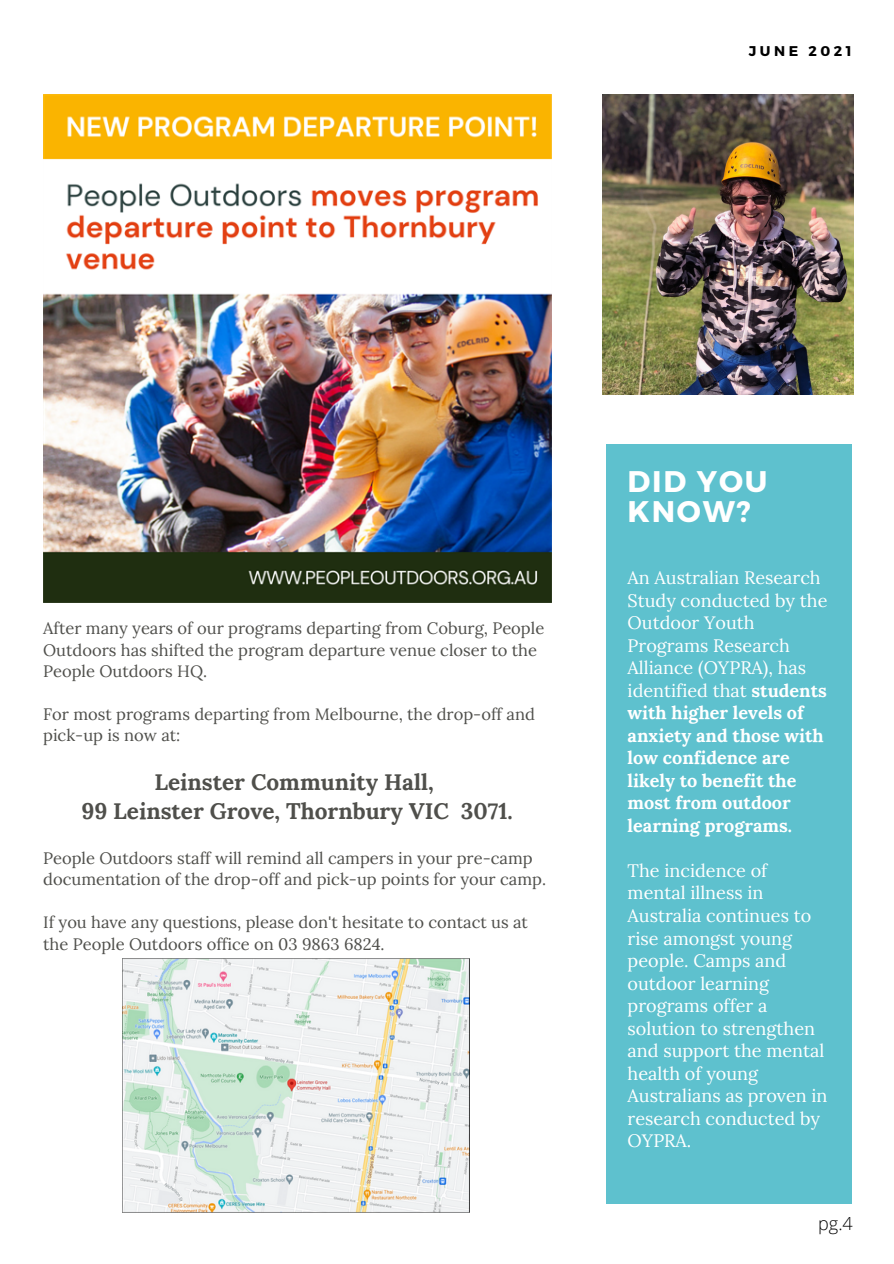
<style>
.page{position:relative;width:894px;height:1264px;background:#fff}
.page>*{position:absolute;margin:0;border:0;box-sizing:border-box;transform-origin:0 0}
.t1{font:700 29.85px/30.5px "Montserrat";letter-spacing:.06em;color:#fff}
.t2{font:700 22.5px "Lora";color:#4f4f4b}
.t3{font:700 18px/22.5px "Lora";color:#fff}
.t4{font:18px/22.5px "Lora";color:#fff}
.t5{font:300 18px "Open Sans";color:#000}
.t6{font:16.5px/21.5px "Lora";color:#4f4f4b}
.t7{font:700 14.1px "Montserrat";letter-spacing:.25em;color:#000}
.s1{font-weight:400}
</style>
<div class="page">
<div style="left:606px;top:444px;width:245px;height:760px;background:#5ec1ce"></div>
<img style="left:602px;top:95px;width:250px;height:299px">
<img style="left:43px;top:95px;width:508px;height:507px">
<img style="left:122px;top:958px;width:347px;height:254px">
<p class="t7" style="left:748px;top:42px;width:104px">JUNE 2021</p>
<p class="t6" style="left:43px;top:617px;width:502px">After many years of our programs departing from Coburg, People<br>Outdoors has shifted the program departure venue closer to the<br>People Outdoors HQ.</p>
<p class="t6" style="left:43px;top:703px;width:493px">For most programs departing from Melbourne, the drop-off and pick-up is now at:</p>
<p class="t2" style="left:154px;top:767px;width:281px">Leinster Community Hall,</p>
<p class="t2" style="left:81px;top:796px;width:432px">99 Leinster Grove, Thornbury VIC 3071.</p>
<p class="t6" style="left:43px;top:847px;width:504px">People Outdoors staff will remind all campers in your pre-camp documentation of the drop-off and pick-up points for your camp.</p>
<p class="t6" style="left:43px;top:911px;width:486px">If you have any questions, please don't hesitate to contact us at the People Outdoors office on 03 9863 6824.</p>
<p class="t1" style="left:627px;top:464px;width:141px">DID YOU<br>KNOW?</p>
<p class="t3" style="left:627px;top:566px;width:201px"><span class="s1">An Australian Research<br>Study conducted by the<br>Outdoor Youth<br>Programs Research<br>Alliance (OYPRA), has identified that</span> students with higher levels of anxiety and those with low confidence are likely to benefit the most from outdoor learning programs.</p>
<p class="t4" style="left:627px;top:859px;width:201px">The incidence of mental illness in<br>Australia continues to rise amongst young people. Camps and outdoor learning programs offer a solution to strengthen and support the mental health of young<br>Australians as proven in research conducted by<br>OYPRA.</p>
<p class="t5" style="left:818px;top:1210px;width:36px">pg.4</p>
</div>
